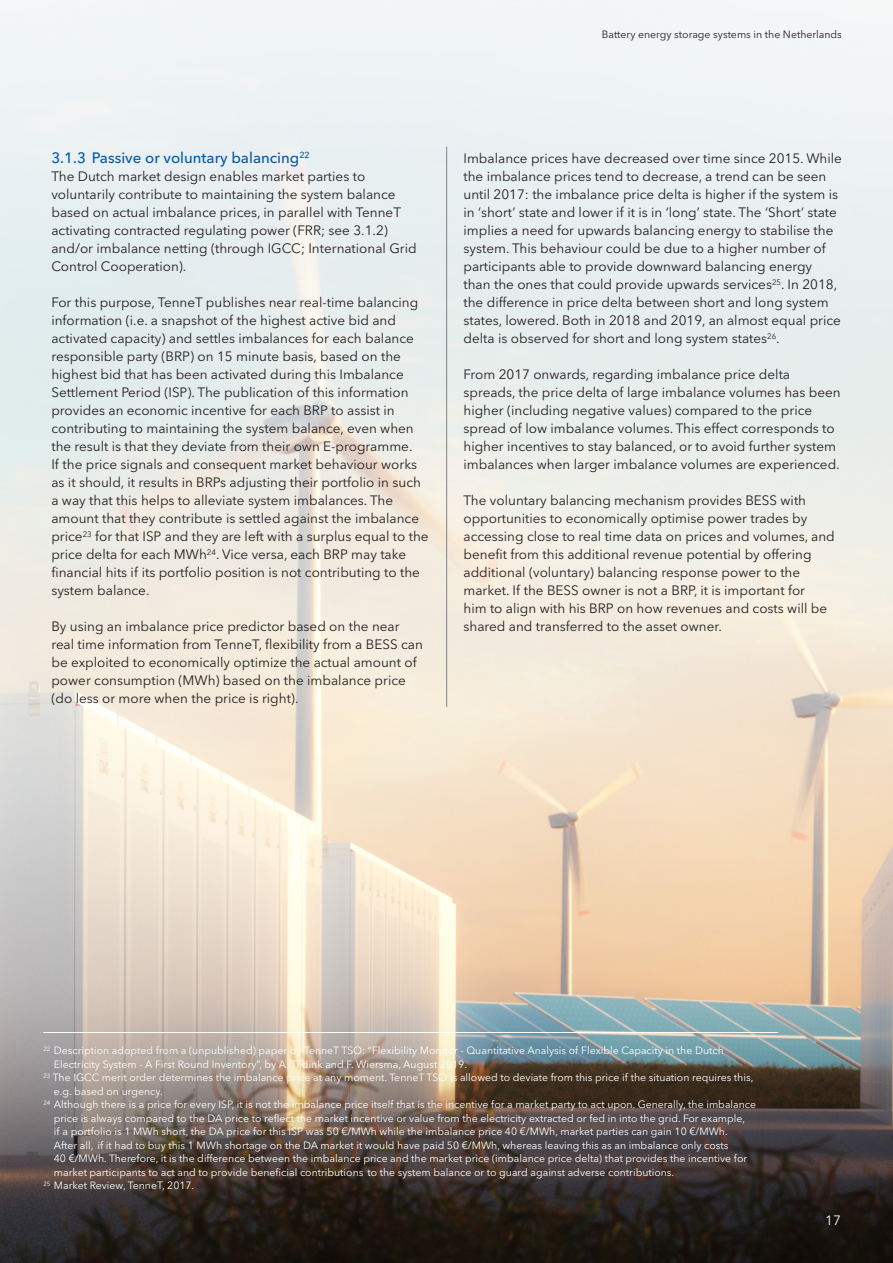
<style>
.page{position:relative;width:893px;height:1263px;background:#fff}
.page>*{position:absolute;margin:0;border:0;box-sizing:border-box;transform-origin:0 0}
.Bodycopy_9pt{font:500 15px "Avenir Next LT Pro";color:#015aaa}
.Bodycopy_9pt-2{font:13.5px/18px "Avenir Next LT Pro";color:#231f20}
.t1{font:13.5px "Avenir Next LT Pro";color:#fff}
.t2{font:10.5px/13.5px "Avenir Next LT Pro";color:#fff;text-align:center}
.t3{font:10.5px "Avenir Next LT Pro";color:#231f20}
</style>
<div class="page">
<img style="left:0;top:0;width:893px;height:1263px">
<hr style="left:43px;top:1032px;width:735px;height:1px;background:#fff">
<hr style="left:446px;top:147px;width:1px;height:560px;background:#808285">
<p class="t3" style="left:602px;top:28px;width:242px">Battery energy storage systems in the Netherlands</p>
<p class="Bodycopy_9pt" style="left:51px;top:149px;width:260px">3.1.3 Passive or voluntary balancing<sup>22</sup></p>
<p class="Bodycopy_9pt-2" style="left:51px;top:167px;width:315px">The Dutch market design enables market parties to</p>
<p class="Bodycopy_9pt-2" style="left:51px;top:185px;width:351px">voluntarily contribute to maintaining the system balance based on actual imbalance prices, in parallel with TenneT</p>
<p class="Bodycopy_9pt-2" style="left:51px;top:221px;width:338px">activating contracted regulating power (FRR; see 3.1.2)</p>
<p class="Bodycopy_9pt-2" style="left:51px;top:239px;width:367px">and/or imbalance netting (through IGCC; International Grid<br>Control Cooperation).</p>
<p class="Bodycopy_9pt-2" style="left:51px;top:293px;width:379px">For this purpose, TenneT publishes near real-time balancing information (i.e. a snapshot of the highest active bid and activated capacity) and settles imbalances for each balance responsible party (BRP) on 15 minute basis, based on the highest bid that has been activated during this Imbalance Settlement Period (ISP). The publication of this information provides an economic incentive for each BRP to assist in contributing to maintaining the system balance, even when the result is that they deviate from their own E-programme.<br>If the price signals and consequent market behaviour works as it should, it results in BRPs adjusting their portfolio in such a way that this helps to alleviate system imbalances. The amount that they contribute is settled against the imbalance price<sup>23</sup> for that ISP and they are left with a surplus equal to the price delta for each MWh<sup>24</sup>. Vice versa, each BRP may take financial hits if its portfolio position is not contributing to the system balance.</p>
<p class="Bodycopy_9pt-2" style="left:51px;top:617px;width:373px">By using an imbalance price predictor based on the near real time information from TenneT, flexibility from a BESS can be exploited to economically optimize the actual amount of power consumption (MWh) based on the imbalance price (do less or more when the price is right).</p>
<p class="Bodycopy_9pt-2" style="left:463px;top:149px;width:380px">Imbalance prices have decreased over time since 2015. While the imbalance prices tend to decrease, a trend can be seen until 2017: the imbalance price delta is higher if the system is in ‘short’ state and lower if it is in ‘long’ state. The ‘Short’ state implies a need for upwards balancing energy to stabilise the system. This behaviour could be due to a higher number of participants able to provide downward balancing energy than the ones that could provide upwards services<sup>25</sup>. In 2018, the difference in price delta between short and long system states, lowered. Both in 2018 and 2019, an almost equal price delta is observed for short and long system states<sup>26</sup>.</p>
<p class="Bodycopy_9pt-2" style="left:463px;top:365px;width:379px">From 2017 onwards, regarding imbalance price delta spreads, the price delta of large imbalance volumes has been higher (including negative values) compared to the price spread of low imbalance volumes. This effect corresponds to higher incentives to stay balanced, or to avoid further system imbalances when larger imbalance volumes are experienced.</p>
<p class="Bodycopy_9pt-2" style="left:463px;top:491px;width:373px">The voluntary balancing mechanism provides BESS with opportunities to economically optimise power trades by accessing close to real time data on prices and volumes, and benefit from this additional revenue potential by offering</p>
<p class="Bodycopy_9pt-2" style="left:463px;top:563px;width:338px">additional (voluntary) balancing response power to the</p>
<p class="Bodycopy_9pt-2" style="left:463px;top:581px;width:365px">market. If the BESS owner is not a BRP, it is important for him to align with his BRP on how revenues and costs will be shared and transferred to the asset owner.</p>
<p class="t2" style="left:43px;top:1044px;width:682px"><sup>22</sup> Description adopted from a (unpublished) paper by TenneT TSO: “Flexibility Monitor - Quantitative Analysis of Flexible Capacity in the Dutch</p>
<p class="t2" style="left:54px;top:1057px;width:415px">Electricity System - A First Round Inventory”, by A. Tijdink and F. Wiersma, August 2019.</p>
<p class="t2" style="left:43px;top:1071px;width:711px"><sup>23</sup> The IGCC merit order determines the imbalance price at any moment. TenneT TSO is allowed to deviate from this price if the situation requires this,</p>
<p class="t2" style="left:54px;top:1084px;width:110px">e.g. based on urgency.</p>
<p class="t2" style="left:43px;top:1098px;width:714px"><sup>24</sup> Although there is a price for every ISP, it is not the imbalance price itself that is the incentive for a market party to act upon. Generally, the imbalance price is always compared to the DA price to reflect the market incentive or value from the electricity extracted or fed in into the grid. For example,</p>
<p class="t2" style="left:54px;top:1125px;width:675px">if a portfolio is 1 MWh short, the DA price for this ISP was 50 €/MWh while the imbalance price 40 €/MWh, market parties can gain 10 €/MWh.</p>
<p class="t2" style="left:54px;top:1138px;width:676px">After all, if it had to buy this 1 MWh shortage on the DA market it would have paid 50 €/MWh, whereas leaving this as an imbalance only costs</p>
<p class="t2" style="left:54px;top:1152px;width:695px;text-align:left">40 €/MWh. Therefore, it is the difference between the imbalance price and the market price (imbalance price delta) that provides the incentive for market participants to act and to provide beneficial contributions to the system balance or to guard against adverse contributions.</p>
<p class="t2" style="left:43px;top:1179px;width:152px"><sup>25</sup> Market Review, TenneT, 2017.</p>
<p class="t1" style="left:825px;top:1212px;width:17px">17</p>
</div>
